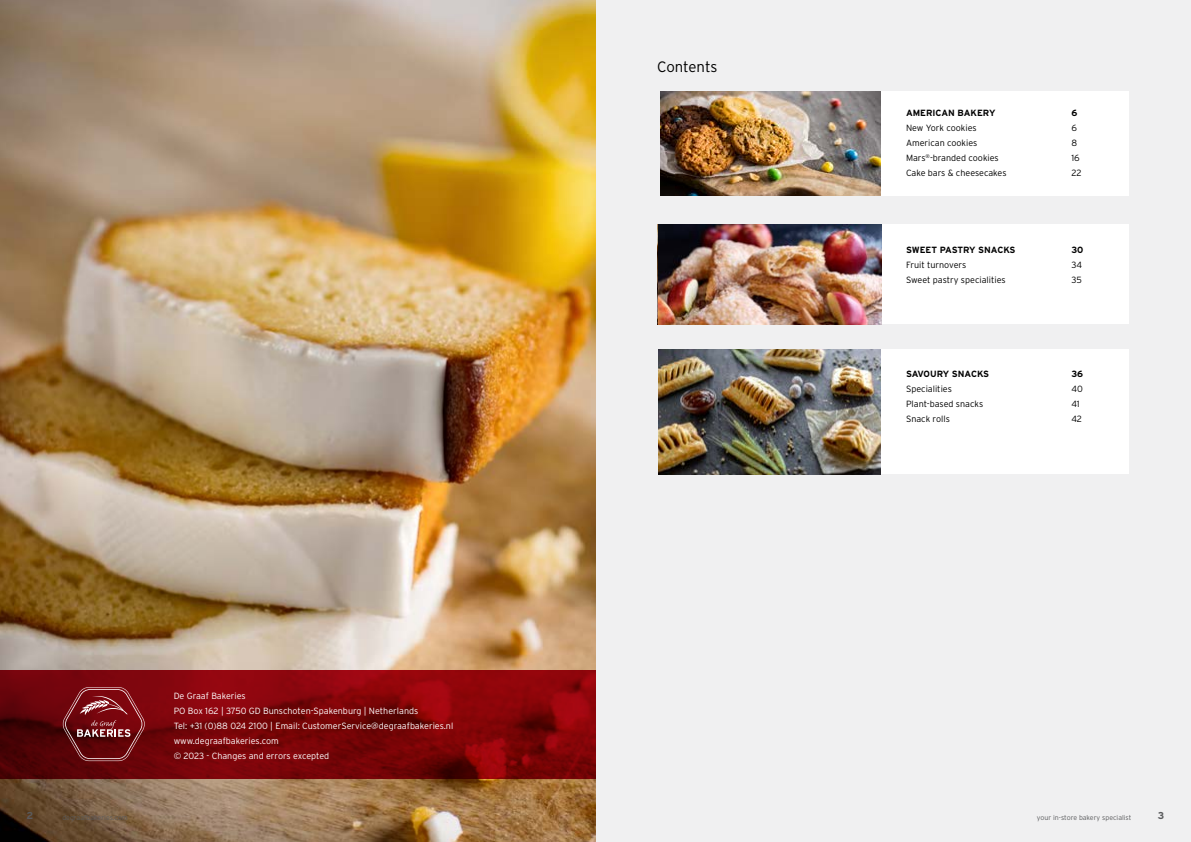
<style>
.page{position:relative;width:1191px;height:842px;background:#fff}
.page>*{position:absolute;margin:0;border:0;box-sizing:border-box;transform-origin:0 0}
.t1{font:300 15px "Interstate";letter-spacing:-.005em;color:#000}
.t2{font:700 10px "Interstate";color:#5a5b5d}
.t3{font:300 9px/15px "Interstate";color:#fff}
.t4{font:300 9px/15px "Interstate";color:#000}
.t5{font:700 9px "Interstate";color:#000}
.t6{font:700 9px "Interstate";letter-spacing:-.025em;color:#000}
.t7{font:300 7px "Interstate";color:#5a5b5d}
</style>
<div class="page">
<div style="left:595px;top:0;width:596px;height:842px;background:#f0f0f1"></div>
<div style="left:875px;top:91px;width:253px;height:105px;background:#fff"></div>
<img style="left:660px;top:91px;width:220px;height:105px">
<img style="left:0;top:0;width:595px;height:842px">
<svg style="left:0;top:670px;width:595px;height:109px;background:#7a0408"></svg>
<svg style="left:62px;top:687px;width:83px;height:74px;background:#7c2126"></svg>
<div style="left:880px;top:225px;width:248px;height:99px;background:#fff"></div>
<div style="left:880px;top:349px;width:248px;height:125px;background:#fff"></div>
<img style="left:658px;top:349px;width:222px;height:125px">
<img style="left:658px;top:225px;width:223px;height:99px">
<p class="t3" style="left:174px;top:688px;width:281px">De Graaf Bakeries<br>PO Box 162 | 3750 GD Bunschoten-Spakenburg | Netherlands<br>Tel: +31 (0)88 024 2100 | Email: CustomerService@degraafbakeries.nl www.degraafbakeries.com<br>© 2023 - Changes and errors excepted</p>
<h1 class="t1" style="left:657px;top:58px;width:62px">Contents</h1>
<p class="t5" style="left:906px;top:107px;width:91px">AMERICAN BAKERY</p>
<p class="t4" style="left:906px;top:120px;width:102px">New York cookies<br>American cookies<br>Mars<sup>®</sup>-branded cookies<br>Cake bars &amp; cheesecakes</p>
<p class="t5" style="left:906px;top:245px;width:111px">SWEET PASTRY SNACKS</p>
<p class="t4" style="left:906px;top:257px;width:101px">Fruit turnovers<br>Sweet pastry specialities</p>
<p class="t6" style="left:906px;top:369px;width:85px">SAVOURY SNACKS</p>
<p class="t4" style="left:906px;top:381px;width:79px">Specialities<br>Plant-based snacks<br>Snack rolls</p>
<p class="t5" style="left:1071px;top:107px;width:7px">6</p>
<p class="t4" style="left:1071px;top:120px;width:12px">6<br>8<br>16<br>22</p>
<p class="t5" style="left:1071px;top:245px;width:13px">30</p>
<p class="t4" style="left:1071px;top:257px;width:12px">34<br>35</p>
<p class="t5" style="left:1071px;top:369px;width:13px">36</p>
<p class="t4" style="left:1071px;top:381px;width:13px">40<br>41<br>42</p>
<p class="t2" style="left:26px;top:810px;width:8px">2</p>
<p class="t7" style="left:62px;top:814px;width:67px">degraafbakeries.com</p>
<p class="t7" style="left:1037px;top:814px;width:96px">your in-store bakery specialist</p>
<p class="t2" style="left:1158px;top:810px;width:8px">3</p>
</div>
